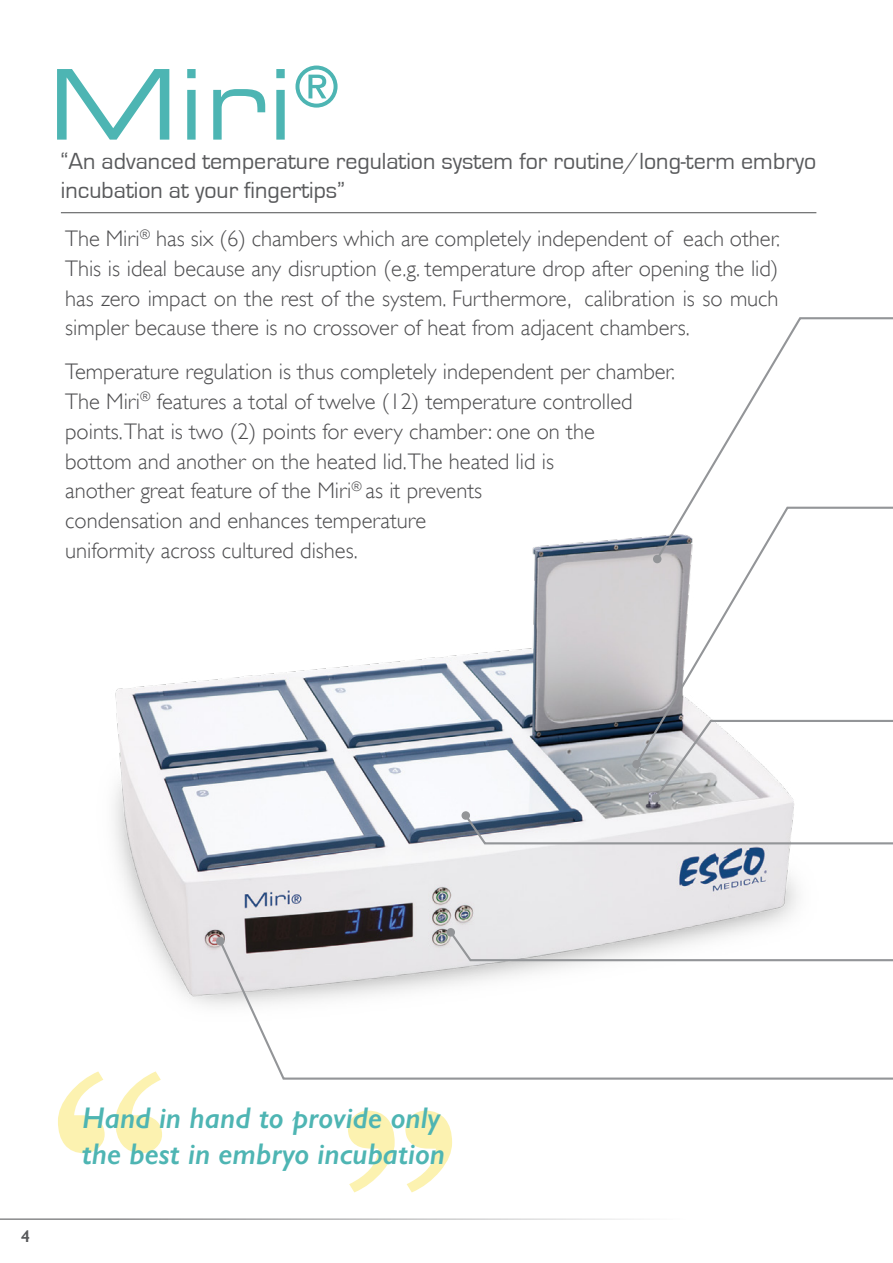
<style>
.page{position:relative;width:893px;height:1263px;background:#fff}
.page>*{position:absolute;margin:0;border:0;box-sizing:border-box;transform-origin:0 0}
.t1{font:700 238.65px "Georgia";color:#fcf2b0}
.t2{font:97.5px "Eurostile LT Std Ex 2";color:#4db5b3}
.t3{font:56.85px "Eurostile LT Std Ex 2";color:#4db5b3}
.t4{font:italic 600 30px/36px "Gill Sans";color:#4eb5b3}
.t5{font:24px "Eurostile";color:#58595b}
.t6{font:300 22.5px/29.8px "Gill Sans";color:#4d4d4f;text-align:justify}
.t7{font:600 16.95px "Gill Sans";color:#58595b}
</style>
<div class="page">
<hr style="left:0;top:1218px;width:799px;height:2px;background:#58595b">
<img style="left:114px;top:538px;width:684px;height:468px">
<hr style="left:61px;top:212px;width:755px;height:1px;background:#58595b">
<svg style="left:687px;top:317px;width:206px;height:189px"></svg>
<svg style="left:634px;top:506px;width:259px;height:261px"></svg>
<div style="left:632px;top:760px;width:9px;height:8px;background:#939598;border-radius:50%"></div>
<svg style="left:217px;top:938px;width:676px;height:142px"></svg>
<div style="left:216px;top:937px;width:9px;height:8px;background:#939598;border-radius:50%"></div>
<svg style="left:448px;top:929px;width:445px;height:33px"></svg>
<div style="left:446px;top:928px;width:9px;height:8px;background:#939598;border-radius:50%"></div>
<svg style="left:463px;top:812px;width:430px;height:33px"></svg>
<div style="left:461px;top:811px;width:9px;height:9px;background:#939598;border-radius:50%"></div>
<svg style="left:653px;top:719px;width:240px;height:82px"></svg>
<div style="left:651px;top:794px;width:9px;height:8px;background:#939598;border-radius:50%"></div>
<h2 class="t2" style="left:48px;top:38px;width:247px">Miri</h2>
<h3 class="t3" style="left:294px;top:48px;width:47px">®</h3>
<p class="t5" style="left:61px;top:148px;width:757px">“An advanced temperature regulation system for routine/long-term embryo</p>
<p class="t5" style="left:61px;top:177px;width:286px">incubation at your fingertips”</p>
<p class="t6" style="left:65px;top:224px;width:717px">The Miri<sup>®</sup> has six (6) chambers which are completely independent of each other.<br>This is ideal because any disruption (e.g. temperature drop after opening the lid) has zero impact on the rest of the system. Furthermore, calibration is so much simpler because there is no crossover of heat from adjacent chambers.</p>
<p class="t6" style="left:65px;top:357px;width:611px;text-align:left">Temperature regulation is thus completely independent per chamber.<br>The Miri<sup>®</sup> features a total of twelve (12) temperature controlled points.That is two (2) points for every chamber: one on the<br>bottom and another on the heated lid.The heated lid is<br>another great feature of the Miri<sup>®</sup> as it prevents<br>condensation and enhances temperature<br>uniformity across cultured dishes.</p>
<p class="t7" style="left:21px;top:1225px;width:10px">4</p>
<h1 class="t1" style="left:50px;top:1013px;width:125px">“</h1>
<h3 class="t4" style="left:82px;top:1099px;width:365px">Hand in hand to provide only the best in embryo incubation</h3>
<h1 class="t1" style="left:460px;top:1251px;width:125px;rotate:-180deg">“</h1>
</div>
